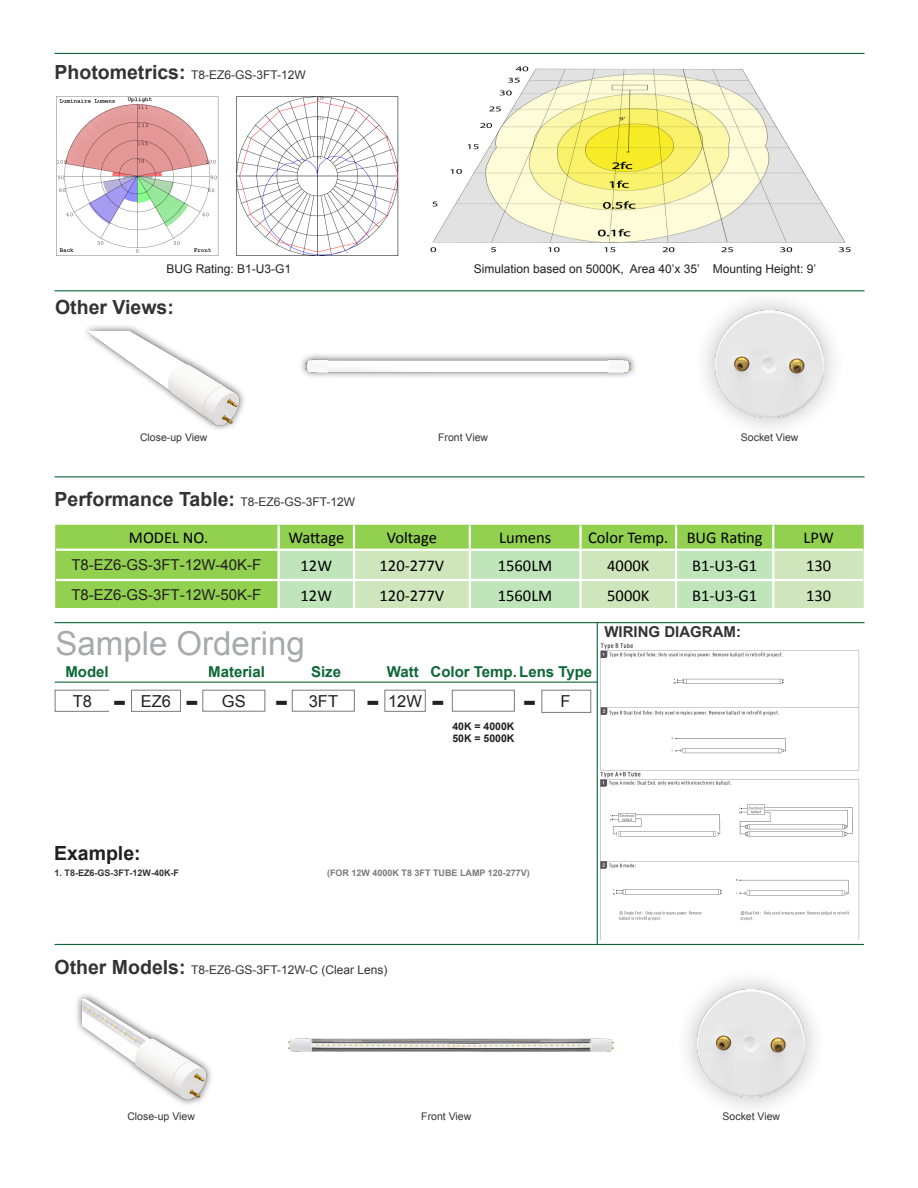
<style>
.page{position:relative;width:918px;height:1188px;background:#fff}
.page>*{position:absolute;margin:0;border:0;box-sizing:border-box;transform-origin:0 0}
.t1{font:33px "Arial";color:#a8a9ad}
.t2{font:700 28.5px "Verdana";color:#231f20}
.t3{font:700 19.5px "Arial";color:#333}
.t4{font:700 19.5px "Arial";color:#231f20}
.t5{font:16.5px "Calibri";color:#000}
.t6{font:16.5px "Arial";color:#231f20}
.t7{font:15px "Arial";color:#231f20}
.t8{font:700 15px "Arial";color:#0d6736}
.t9{font:700 15px "Arial";color:#333}
.t10{font:12px "Arial";color:#333}
.t11{font:12px "Arial";color:#231f20}
.t12{font:10.5px "Arial";color:#333}
.t13{font:700 10.5px "Arial";color:#231f20}
.t14{font:700 9px "Arial";color:#7b7b7e}
.t15{font:700 9px "Arial";color:#333}
.s1{font-weight:700;font-size:19.5px}
.s2{font-weight:400;font-size:12px}
</style>
<div class="page">
<hr style="left:55px;top:476px;width:810px;height:1px;background:#0d6736">
<hr style="left:55px;top:53px;width:810px;height:1px;background:#0d6736">
<hr style="left:55px;top:290px;width:810px;height:1px;background:#0d6736">
<hr style="left:55px;top:622px;width:810px;height:1px;background:#0d6736">
<hr style="left:55px;top:944px;width:809px;height:1px;background:#0d6736">
<hr style="left:597px;top:623px;width:1px;height:321px;background:#0d6736">
<div style="left:55px;top:525px;width:809px;height:83px;background:#92d050"></div>
<svg style="left:280px;top:550px;width:584px;height:58px;background:#c8e5bb"></svg>
<hr style="left:278px;top:525px;width:2px;height:24px;background:#fff">
<hr style="left:353px;top:525px;width:2px;height:24px;background:#fff">
<hr style="left:469px;top:525px;width:2px;height:24px;background:#fff">
<hr style="left:579px;top:525px;width:3px;height:24px;background:#fff">
<hr style="left:675px;top:525px;width:2px;height:24px;background:#fff">
<hr style="left:772px;top:525px;width:2px;height:24px;background:#fff">
<hr style="left:278px;top:551px;width:2px;height:28px;background:#fff">
<hr style="left:353px;top:551px;width:2px;height:28px;background:#fff">
<hr style="left:469px;top:551px;width:2px;height:28px;background:#fff">
<hr style="left:579px;top:551px;width:3px;height:28px;background:#fff">
<hr style="left:675px;top:551px;width:2px;height:28px;background:#fff">
<hr style="left:772px;top:551px;width:2px;height:28px;background:#fff">
<hr style="left:278px;top:581px;width:2px;height:27px;background:#fff">
<hr style="left:353px;top:581px;width:2px;height:27px;background:#fff">
<hr style="left:469px;top:581px;width:2px;height:27px;background:#fff">
<hr style="left:579px;top:581px;width:3px;height:27px;background:#fff">
<hr style="left:675px;top:581px;width:2px;height:27px;background:#fff">
<hr style="left:772px;top:581px;width:2px;height:27px;background:#fff">
<hr style="left:56px;top:549px;width:223px;height:2px;background:#fff">
<hr style="left:279px;top:549px;width:75px;height:2px;background:#fff">
<hr style="left:354px;top:549px;width:116px;height:2px;background:#fff">
<hr style="left:470px;top:549px;width:111px;height:2px;background:#fff">
<hr style="left:580px;top:549px;width:96px;height:2px;background:#fff">
<hr style="left:676px;top:549px;width:97px;height:2px;background:#fff">
<hr style="left:773px;top:549px;width:90px;height:2px;background:#fff">
<hr style="left:56px;top:579px;width:223px;height:2px;background:#fff">
<hr style="left:279px;top:579px;width:75px;height:2px;background:#fff">
<hr style="left:354px;top:579px;width:116px;height:2px;background:#fff">
<hr style="left:470px;top:579px;width:111px;height:2px;background:#fff">
<hr style="left:580px;top:579px;width:96px;height:2px;background:#fff">
<hr style="left:676px;top:579px;width:97px;height:2px;background:#fff">
<hr style="left:773px;top:579px;width:90px;height:2px;background:#fff">
<div style="left:55px;top:690px;width:55px;height:22px;border:1px solid #787a7d"></div>
<div style="left:131px;top:690px;width:50px;height:22px;border:1px solid #787a7d"></div>
<div style="left:384px;top:690px;width:42px;height:22px;border:1px solid #787a7d"></div>
<div style="left:541px;top:690px;width:50px;height:23px;border:1px solid #787a7d"></div>
<div style="left:452px;top:690px;width:63px;height:22px;background:#fff;border:1px solid #787a7d"></div>
<div style="left:202px;top:690px;width:63px;height:22px;border:1px solid #787a7d"></div>
<div style="left:292px;top:690px;width:63px;height:22px;border:1px solid #787a7d"></div>
<hr style="left:55px;top:682px;width:542px;height:1px;background:#0d6736">
<img style="left:600px;top:643px;width:260px;height:297px">
<div style="left:675px;top:967px;width:152px;height:152px;background:#231f20;opacity:.31"></div>
<img style="left:697px;top:989px;width:108px;height:108px">
<div style="left:74px;top:992px;width:140px;height:115px;background:#231f20;opacity:.75"></div>
<img style="left:82px;top:1000px;width:127px;height:101px">
<img style="left:289px;top:1039px;width:325px;height:12px">
<div style="left:693px;top:288px;width:153px;height:152px;background:#231f20;opacity:.31"></div>
<img style="left:716px;top:310px;width:107px;height:108px">
<div style="left:298px;top:352px;width:340px;height:28px;background:#231f20;opacity:.75"></div>
<img style="left:305px;top:360px;width:326px;height:12px">
<img style="left:430px;top:66px;width:421px;height:187px">
<img style="left:236px;top:96px;width:163px;height:160px">
<img style="left:56px;top:96px;width:163px;height:160px">
<div style="left:82px;top:323px;width:164px;height:109px;background:#231f20;opacity:.75"></div>
<img style="left:82px;top:332px;width:158px;height:96px">
<p class="t10" style="left:55px;top:67px;width:253px"><span class="s1">Photometrics:</span> T8-EZ6-GS-3FT-12W</p>
<p class="t11" style="left:167px;top:261px;width:126px">BUG Rating: B1-U3-G1</p>
<p class="t11" style="left:474px;top:261px;width:344px">Simulation based on 5000K, Area 40’x 35’ Mounting Height: 9’</p>
<p class="t3" style="left:55px;top:294px;width:120px">Other Views:</p>
<p class="t12" style="left:140px;top:430px;width:69px">Close-up View</p>
<p class="t12" style="left:438px;top:431px;width:51px">Front View</p>
<p class="t12" style="left:741px;top:431px;width:59px">Socket View</p>
<p class="t3" style="left:55px;top:486px;width:302px">Performance Table: <span class="s2">T8-EZ6-GS-3FT-12W</span></p>
<p class="t5" style="left:129px;top:528px;width:81px">MODEL NO.</p>
<p class="t5" style="left:288px;top:528px;width:57px">Wattage</p>
<p class="t5" style="left:387px;top:528px;width:52px">Voltage</p>
<p class="t5" style="left:499px;top:528px;width:54px">Lumens</p>
<p class="t5" style="left:588px;top:528px;width:82px">Color Temp.</p>
<p class="t5" style="left:687px;top:528px;width:78px">BUG Rating</p>
<p class="t5" style="left:804px;top:528px;width:32px">LPW</p>
<p class="t7" style="left:71px;top:555px;width:192px">T8-EZ6-GS-3FT-12W-40K-F</p>
<p class="t5" style="left:301px;top:555px;width:33px">12W</p>
<p class="t5" style="left:380px;top:555px;width:66px">120-277V</p>
<p class="t5" style="left:498px;top:555px;width:56px">1560LM</p>
<p class="t5" style="left:607px;top:555px;width:44px">4000K</p>
<p class="t5" style="left:692px;top:555px;width:67px">B1-U3-G1</p>
<p class="t5" style="left:806px;top:555px;width:27px">130</p>
<p class="t7" style="left:71px;top:585px;width:192px">T8-EZ6-GS-3FT-12W-50K-F</p>
<p class="t5" style="left:301px;top:585px;width:33px">12W</p>
<p class="t5" style="left:380px;top:585px;width:66px">120-277V</p>
<p class="t5" style="left:498px;top:585px;width:56px">1560LM</p>
<p class="t5" style="left:607px;top:585px;width:44px">5000K</p>
<p class="t5" style="left:692px;top:585px;width:67px">B1-U3-G1</p>
<p class="t5" style="left:806px;top:585px;width:27px">130</p>
<p class="t1" style="left:56px;top:622px;width:251px">Sample Ordering</p>
<p class="t8" style="left:65px;top:662px;width:45px">Model</p>
<p class="t8" style="left:208px;top:662px;width:58px">Material</p>
<p class="t8" style="left:311px;top:662px;width:32px">Size</p>
<p class="t8" style="left:387px;top:662px;width:33px">Watt</p>
<p class="t8" style="left:431px;top:662px;width:163px">Color Temp. Lens Type</p>
<p class="t6" style="left:73px;top:690px;width:21px">T8</p>
<p class="t6" style="left:141px;top:690px;width:32px">EZ6</p>
<p class="t6" style="left:222px;top:690px;width:25px">GS</p>
<p class="t6" style="left:309px;top:690px;width:31px">3FT</p>
<p class="t6" style="left:388px;top:690px;width:35px">12W</p>
<p class="t6" style="left:560px;top:691px;width:12px">F</p>
<p class="t2" style="left:113px;top:683px;width:15px">-</p>
<p class="t2" style="left:185px;top:683px;width:15px">-</p>
<p class="t2" style="left:275px;top:683px;width:15px">-</p>
<p class="t2" style="left:366px;top:683px;width:15px">-</p>
<p class="t2" style="left:431px;top:683px;width:15px">-</p>
<p class="t2" style="left:523px;top:683px;width:15px">-</p>
<p class="t13" style="left:452px;top:719px;width:64px">40K = 4000K</p>
<p class="t13" style="left:452px;top:731px;width:64px">50K = 5000K</p>
<p class="t9" style="left:604px;top:622px;width:138px">WIRING DIAGRAM:</p>
<p class="t4" style="left:54px;top:840px;width:88px">Example:</p>
<p class="t15" style="left:55px;top:867px;width:126px">1. T8-EZ6-GS-3FT-12W-40K-F</p>
<p class="t14" style="left:327px;top:867px;width:204px">(FOR 12W 4000K T8 3FT TUBE LAMP 120-277V)</p>
<p class="t10" style="left:55px;top:962px;width:334px"><span class="s1">Other Models:</span> T8-EZ6-GS-3FT-12W-C (Clear Lens)</p>
<p class="t12" style="left:127px;top:1110px;width:69px">Close-up View</p>
<p class="t12" style="left:421px;top:1110px;width:51px">Front View</p>
<p class="t12" style="left:723px;top:1110px;width:59px">Socket View</p>
</div>
